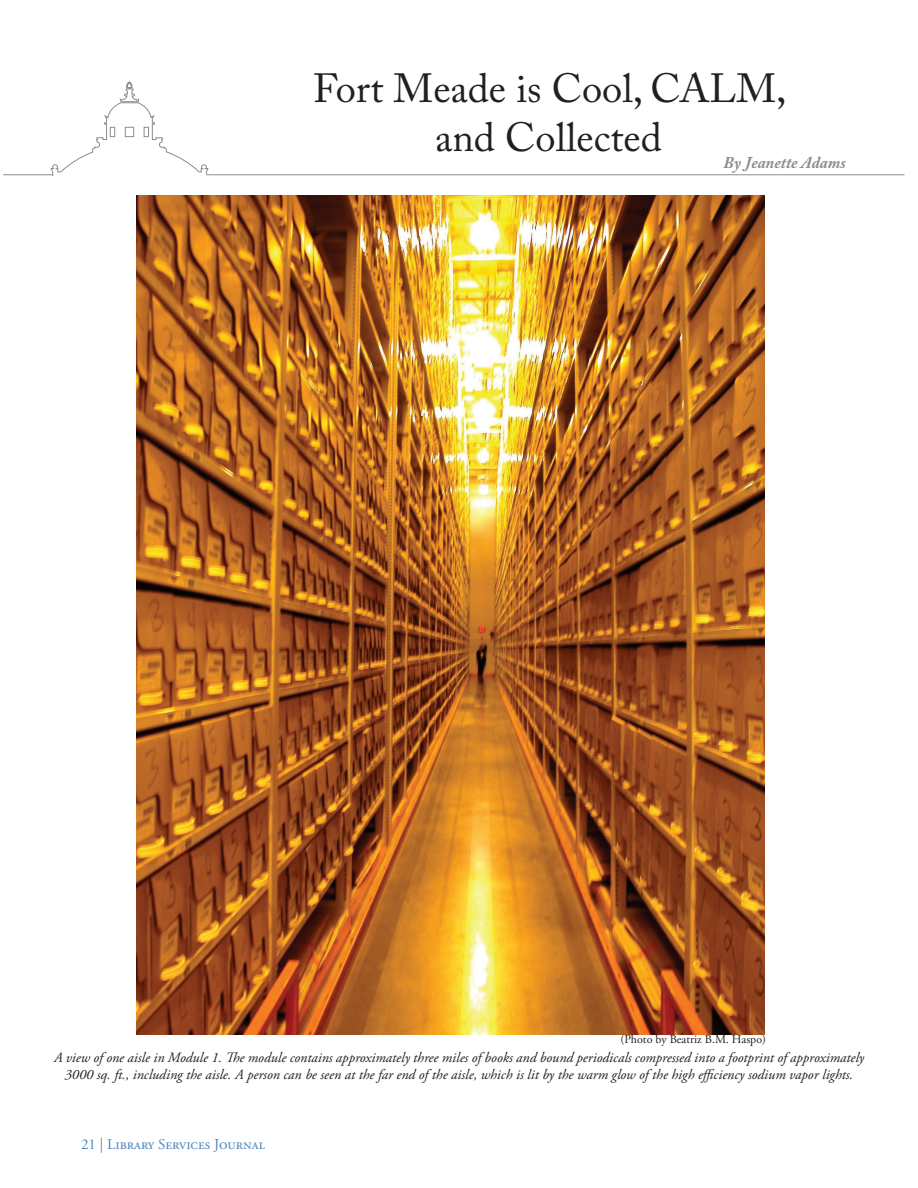
<style>
.page{position:relative;width:918px;height:1188px;background:#fff}
.page>*{position:absolute;margin:0;border:0;box-sizing:border-box;transform-origin:0 0}
.t1{font:40.5px/48.6px "Adobe Caslon Pro";color:#231f20;text-align:center}
.t2{font:italic 700 16.5px "Adobe Caslon Pro";color:#8c8d8b}
.t3{font:15px "Adobe Garamond Pro";color:#4d86c0}
.t4{font:italic 14.25px/17.1px "Adobe Garamond Pro";color:#231f20;text-align:center}
.t5{font:12px "Adobe Garamond Pro";color:#231f20}
</style>
<div class="page">
<hr style="left:3px;top:174px;width:50px;height:1px;background:#8c8d8b">
<hr style="left:207px;top:175px;width:697px;height:1px;background:#8c8d8b">
<svg style="left:50px;top:82px;width:158px;height:93px"></svg>
<img style="left:136px;top:196px;width:629px;height:838px">
<h1 class="t1" style="left:313px;top:64px;width:475px">Fort Meade is Cool, CALM, and Collected</h1>
<p class="t2" style="left:724px;top:152px;width:124px">By Jeanette Adams</p>
<p class="t5" style="left:621px;top:1032px;width:147px">(Photo by Beatriz B.M. Haspo)</p>
<p class="t4" style="left:54px;top:1049px;width:812px">A view of one aisle in Module 1. The module contains approximately three miles of books and bound periodicals compressed into a footprint of approximately<br>3000 sq. ft., including the aisle. A person can be seen at the far end of the aisle, which is lit by the warm glow of the high efficiency sodium vapor lights.</p>
<p class="t3" style="left:81px;top:1136px;width:186px">21 | Library Services Journal</p>
</div>
